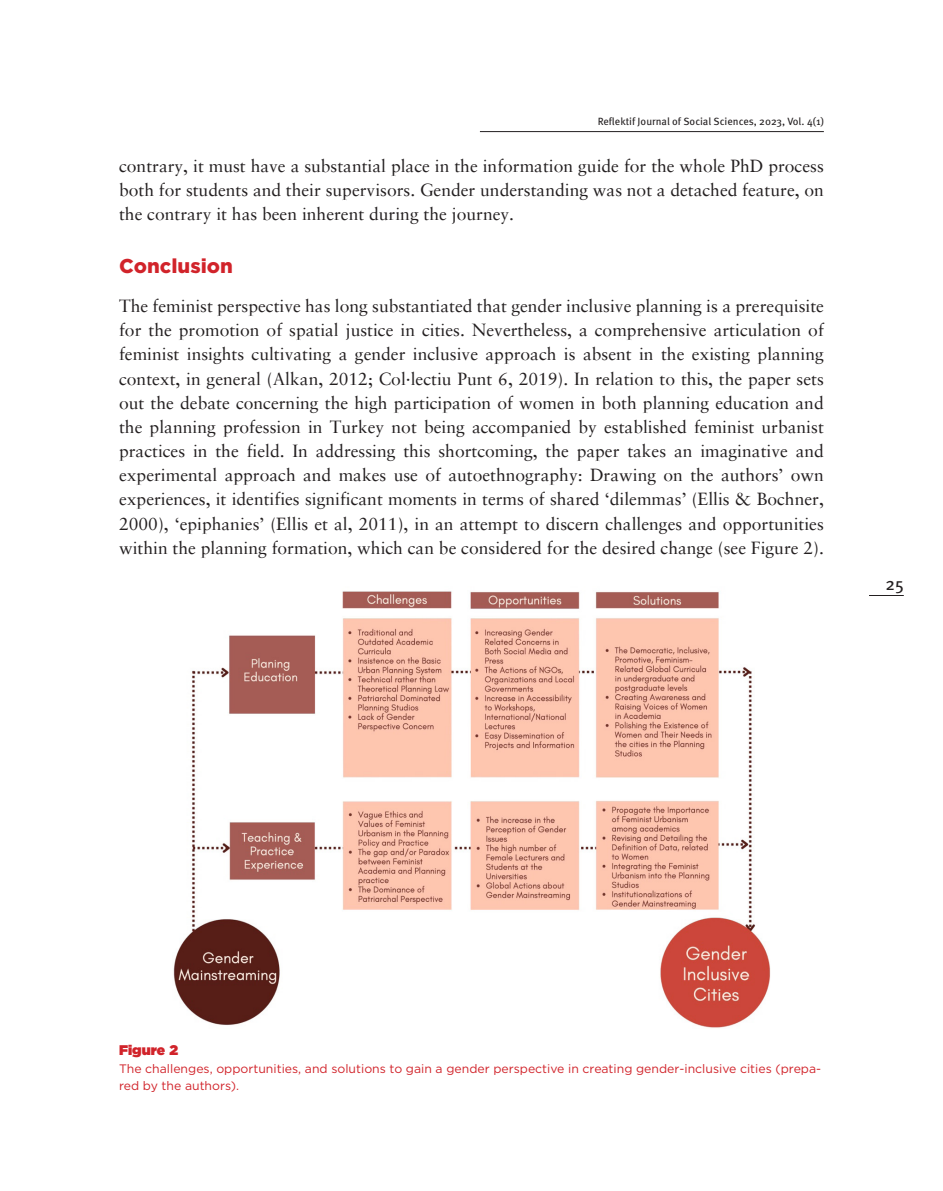
<style>
.page{position:relative;width:943px;height:1191px;background:#fff}
.page>*{position:absolute;margin:0;border:0;box-sizing:border-box;transform-origin:0 0}
.GIRIS_BASLIK{font:900 19.25px "Gotham S Sm";color:#d1232a}
.metin_1{font:17.5px/24.2px "Sabon TR";color:#231f20;text-align:justify}
.metin_2_iceriden{font:17.5px/24.2px "Sabon TR";color:#231f20;text-align:justify}
.t1{font:17.5px "Meta Pro";color:#231f20}
.tablo_adi{font:900 14px "Gotham";color:#d1232a}
.tablo_aciklama{font:12.25px/17.5px "Gotham";color:#d1232a}
.t2{font:10.5px "Meta Pro";color:#231f20}
</style>
<div class="page">
<hr style="left:480px;top:131px;width:343px;height:1px;background:#231f20">
<hr style="left:869px;top:595px;width:34px;height:1px;background:#231f20">
<img style="left:173px;top:591px;width:598px;height:437px">
<p class="t2" style="left:597px;top:115px;width:228px">Reflektif Journal of Social Sciences, 2023, Vol. 4(1)</p>
<p class="metin_2_iceriden" style="left:119px;top:154px;width:706px">contrary, it must have a substantial place in the information guide for the whole PhD process both for students and their supervisors. Gender understanding was not a detached feature, on the contrary it has been inherent during the journey.</p>
<p class="GIRIS_BASLIK" style="left:119px;top:252px;width:115px">Conclusion</p>
<p class="metin_1" style="left:119px;top:294px;width:706px">The feminist perspective has long substantiated that gender inclusive planning is a prerequisite for the promotion of spatial justice in cities. Nevertheless, a comprehensive articulation of feminist insights cultivating a gender inclusive approach is absent in the existing planning context, in general (Alkan, 2012; Col·lectiu Punt 6, 2019). In relation to this, the paper sets out the debate concerning the high participation of women in both planning education and the planning profession in Turkey not being accompanied by established feminist urbanist practices in the field. In addressing this shortcoming, the paper takes an imaginative and experimental approach and makes use of autoethnography: Drawing on the authors’ own experiences, it identifies significant moments in terms of shared ‘dilemmas’ (Ellis &amp; Bochner, 2000), ‘epiphanies’ (Ellis et al, 2011), in an attempt to discern challenges and opportunities within the planning formation, which can be considered for the desired change (see Figure 2).</p>
<p class="t1" style="left:885px;top:573px;width:20px">25</p>
<p class="tablo_adi" style="left:119px;top:1040px;width:61px">Figure 2</p>
<p class="tablo_aciklama" style="left:119px;top:1059px;width:703px">The challenges, opportunities, and solutions to gain a gender perspective in creating gender-inclusive cities (prepa&shy;red by the authors).</p>
</div>
